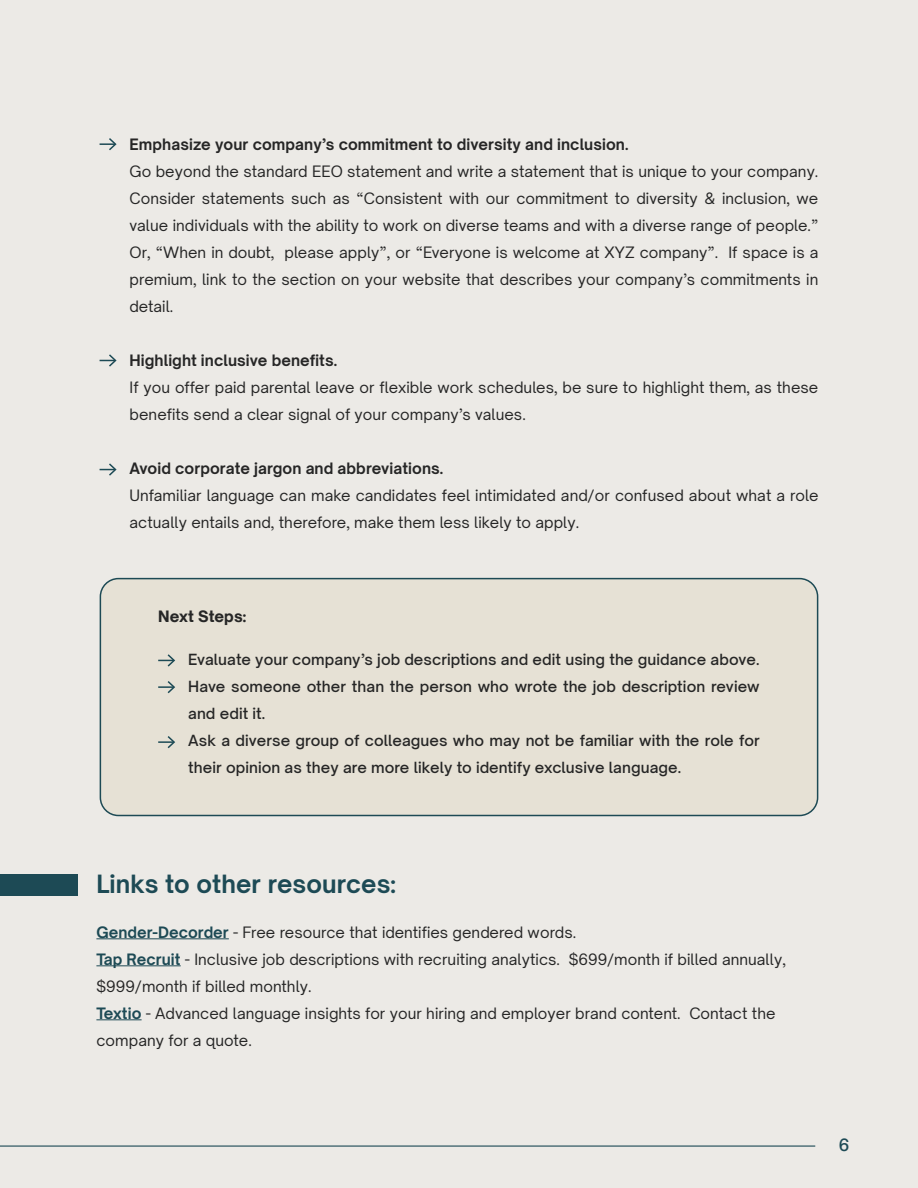
<style>
.page{position:relative;width:918px;height:1188px;background:#eceae6}
.page>*{position:absolute;margin:0;border:0;box-sizing:border-box;transform-origin:0 0}
.t1{font:700 24px "Open Sauce One";letter-spacing:.005em;color:#1d4a55}
.t2{font:500 16.5px "Open Sauce One";color:#1d4a55}
.t3{font:15px/27px "Open Sauce One";letter-spacing:.005em;color:#262626}
.t4{font:500 15px/27px "Open Sauce One";letter-spacing:.005em;color:#262626}
.t5{font:700 15px "Open Sauce One";letter-spacing:.005em;color:#262626}
.t6{font:800 15px "Open Sauce One";letter-spacing:.005em;color:#262626}
.s1{font-weight:700;color:#1d4a55}
</style>
<div class="page">
<hr style="left:0;top:1146px;width:815px;height:1px;background:#1d4a55">
<div style="left:100px;top:579px;width:718px;height:237px;background:#e6e1d5;border-radius:18px"></div>
<div style="left:100px;top:578px;width:718px;height:238px;border:2px solid #1d4a55;border-radius:18px"></div>
<svg style="left:100px;top:138px;width:17px;height:12px"></svg>
<svg style="left:100px;top:354px;width:17px;height:13px"></svg>
<svg style="left:100px;top:463px;width:17px;height:13px"></svg>
<svg style="left:158px;top:654px;width:17px;height:13px"></svg>
<svg style="left:158px;top:681px;width:17px;height:12px"></svg>
<svg style="left:158px;top:736px;width:17px;height:12px"></svg>
<hr style="left:96px;top:938px;width:133px;height:1px;background:#1d4a55">
<hr style="left:96px;top:965px;width:85px;height:1px;background:#1d4a55">
<hr style="left:96px;top:1019px;width:46px;height:1px;background:#1d4a55">
<div style="left:0;top:874px;width:78px;height:22px;background:#1d4a55"></div>
<p class="t5" style="left:130px;top:135px;width:500px">Emphasize your company’s commitment to diversity and inclusion.</p>
<p class="t3" style="left:130px;top:158px;width:690px;text-align:justify">Go beyond the standard EEO statement and write a statement that is unique to your company.<br>Consider statements such as “Consistent with our commitment to diversity &amp; inclusion, we value individuals with the ability to work on diverse teams and with a diverse range of people.” Or, “When in doubt, please apply”, or “Everyone is welcome at XYZ company”. If space is a premium, link to the section on your website that describes your company’s commitments in detail.</p>
<p class="t5" style="left:130px;top:351px;width:209px">Highlight inclusive benefits.</p>
<p class="t3" style="left:130px;top:374px;width:690px">If you offer paid parental leave or flexible work schedules, be sure to highlight them, as these benefits send a clear signal of your company’s values.</p>
<p class="t5" style="left:130px;top:459px;width:315px">Avoid corporate jargon and abbreviations.</p>
<p class="t3" style="left:130px;top:482px;width:690px">Unfamiliar language can make candidates feel intimidated and/or confused about what a role actually entails and, therefore, make them less likely to apply.</p>
<p class="t6" style="left:158px;top:606px;width:90px">Next Steps:</p>
<p class="t4" style="left:188px;top:646px;width:573px">Evaluate your company’s job descriptions and edit using the guidance above.<br>Have someone other than the person who wrote the job description review and edit it.<br>Ask a diverse group of colleagues who may not be familiar with the role for their opinion as they are more likely to identify exclusive language.</p>
<h1 class="t1" style="left:96px;top:869px;width:301px">Links to other resources:</h1>
<p class="t3" style="left:96px;top:918px;width:691px"><span class="s1">Gender-Decorder</span> - Free resource that identifies gendered words.<br><span class="s1">Tap Recruit</span> - Inclusive job descriptions with recruiting analytics. $699/month if billed annually, $999/month if billed monthly.<br><span class="s1">Textio</span> - Advanced language insights for your hiring and employer brand content. Contact the company for a quote.</p>
<p class="t2" style="left:839px;top:1134px;width:12px">6</p>
</div>
